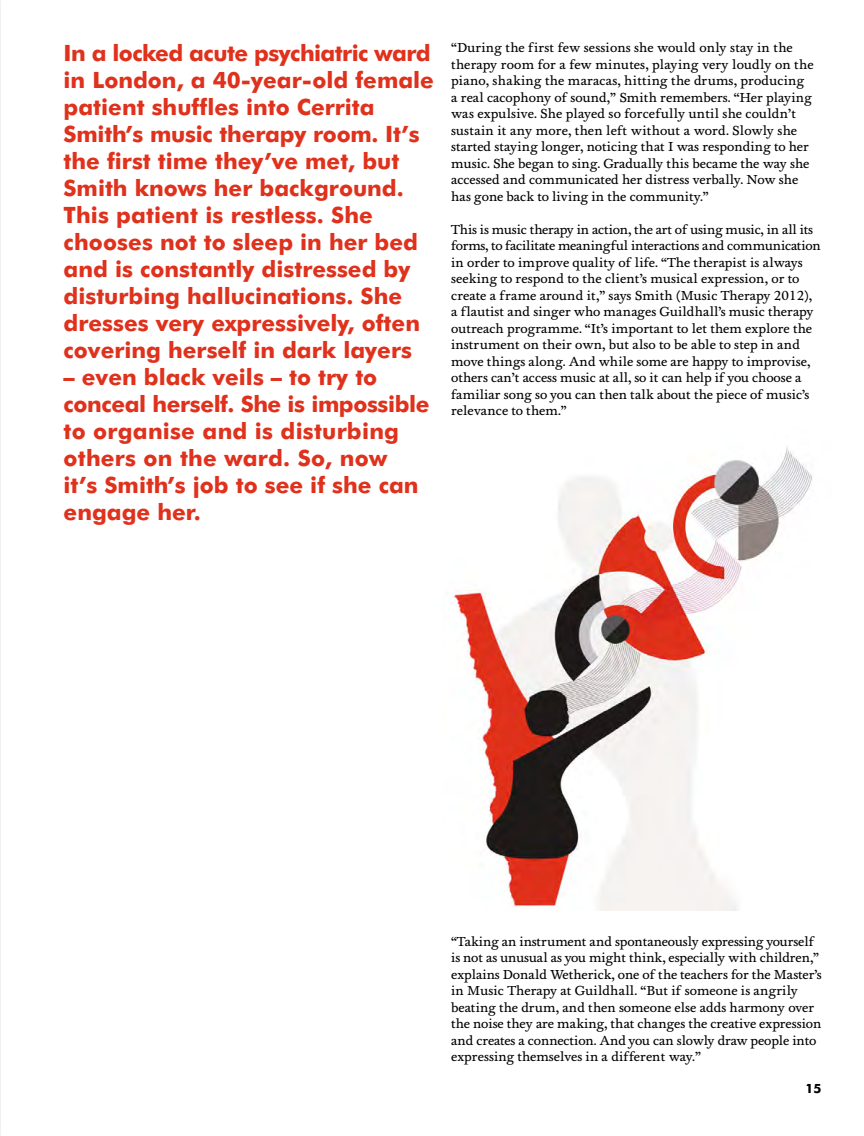
<style>
.page{position:relative;width:864px;height:1136px;background:#fff}
.page>*{position:absolute;margin:0;border:0;box-sizing:border-box;transform-origin:0 0}
.t1{font:700 22.5px/27px "Futura BT";color:#df311c}
.t2{font:13.5px/16.5px "Foundry Wilson";color:#000}
.t3{font:700 12.75px "Futura BT";color:#000}
</style>
<div class="page">
<img style="left:451px;top:447px;width:361px;height:463px">
<p class="t1" style="left:64px;top:39px;width:372px">In a locked acute psychiatric ward in London, a 40-year-old female patient shuffles into Cerrita<br>Smith’s music therapy room. It’s the first time they’ve met, but<br>Smith knows her background.<br>This patient is restless. She chooses not to sleep in her bed and is constantly distressed by disturbing hallucinations. She dresses very expressively, often covering herself in dark layers</p>
<h1 class="t1" style="left:64px;top:363px;width:367px">– even black veils – to try to conceal herself. She is impossible to organise and is disturbing others on the ward. So, now<br>it’s Smith’s job to see if she can engage her.</h1>
<p class="t2" style="left:451px;top:40px;width:364px">“During the first few sessions she would only stay in the therapy room for a few minutes, playing very loudly on the piano, shaking the maracas, hitting the drums, producing a real cacophony of sound,” Smith remembers. “Her playing was expulsive. She played so forcefully until she couldn’t sustain it any more, then left without a word. Slowly she started staying longer, noticing that I was responding to her music. She began to sing. Gradually this became the way she accessed and communicated her distress verbally. Now she has gone back to living in the community.”</p>
<p class="t2" style="left:451px;top:221px;width:371px">This is music therapy in action, the art of using music, in all its forms, to facilitate meaningful interactions and communication in order to improve quality of life. “The therapist is always seeking to respond to the client’s musical expression, or to create a frame around it,” says Smith (Music Therapy 2012), a flautist and singer who manages Guildhall’s music therapy outreach programme. “It’s important to let them explore the instrument on their own, but also to be able to step in and move things along. And while some are happy to improvise, others can’t access music at all, so it can help if you choose a familiar song so you can then talk about the piece of music’s relevance to them.”</p>
<p class="t2" style="left:451px;top:933px;width:372px">“Taking an instrument and spontaneously expressing yourself is not as unusual as you might think, especially with children,” explains Donald Wetherick, one of the teachers for the Master’s in Music Therapy at Guildhall. “But if someone is angrily beating the drum, and then someone else adds harmony over the noise they are making, that changes the creative expression and creates a connection. And you can slowly draw people into expressing themselves in a different way.”</p>
<p class="t3" style="left:805px;top:1080px;width:17px">15</p>
</div>
